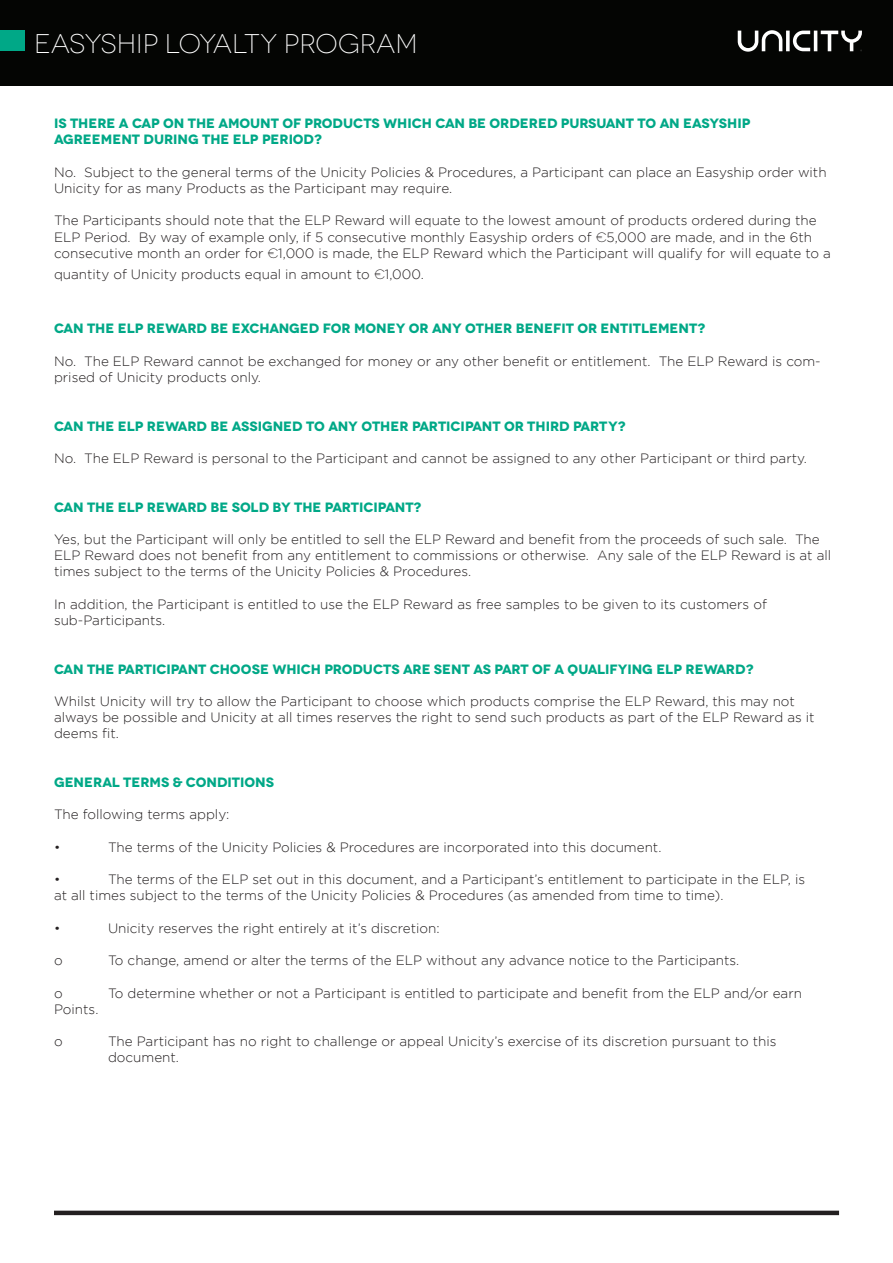
<style>
.page{position:relative;width:893px;height:1263px;background:#fff}
.page>*{position:absolute;margin:0;border:0;box-sizing:border-box;transform-origin:0 0}
.t1{font:300 27px "Novecentowide";letter-spacing:-.005em;color:#fff}
.t2{font:300 13.5px/16.2px "Gotham";color:#231f20}
.t3{font:700 13.5px "Novecentowide";color:#00a887}
.s1{font-family:"Novecentowide"}
</style>
<div class="page">
<div style="left:0;top:0;width:893px;height:86px;background:#040503"></div>
<svg style="left:738px;top:30px;width:124px;height:22px"></svg>
<hr style="left:54px;top:1211px;width:785px;height:4px;background:#231f20">
<div style="left:0;top:30px;width:24px;height:21px;background:#00a887"></div>
<p class="t1" style="left:34px;top:28px;width:385px">EASYSHIP LOYALTY PROGRAM</p>
<p class="t3" style="left:54px;top:115px;width:698px">IS THERE A CAP ON THE AMOUNT OF PRODUCTS WHICH CAN BE ORDERED PURSUANT TO AN EASYSHIP</p>
<p class="t3" style="left:54px;top:131px;width:270px">AGREEMENT DURING THE ELP PERIOD?</p>
<p class="t2" style="left:54px;top:164px;width:774px">No. Subject to the general terms of the Unicity Policies &amp; Procedures, a Participant can place an Easyship order with<br>Unicity for as many Products as the Participant may require.</p>
<p class="t2" style="left:54px;top:212px;width:778px">The Participants should note that the ELP Reward will equate to the lowest amount of products ordered during the<br>ELP Period. By way of example only, if 5 consecutive monthly Easyship orders of <span class="s1">€</span>5,000 are made, and in the 6th consecutive month an order for <span class="s1">€</span>1,000 is made, the ELP Reward which the Participant will qualify for will equate to a</p>
<p class="t2" style="left:54px;top:266px;width:371px">quantity of Unicity products equal in amount to <span class="s1">€</span>1,000.</p>
<p class="t3" style="left:54px;top:320px;width:653px">CAN THE ELP REWARD BE EXCHANGED FOR MONEY OR ANY OTHER BENEFIT OR ENTITLEMENT?</p>
<p class="t2" style="left:54px;top:353px;width:768px">No. The ELP Reward cannot be exchanged for money or any other benefit or entitlement. The ELP Reward is com&shy;prised of Unicity products only.</p>
<p class="t3" style="left:54px;top:417px;width:573px">CAN THE ELP REWARD BE ASSIGNED TO ANY OTHER PARTICIPANT OR THIRD PARTY?</p>
<p class="t2" style="left:54px;top:450px;width:754px">No. The ELP Reward is personal to the Participant and cannot be assigned to any other Participant or third party.</p>
<p class="t3" style="left:54px;top:498px;width:369px">CAN THE ELP REWARD BE SOLD BY THE PARTICIPANT?</p>
<p class="t2" style="left:54px;top:531px;width:779px">Yes, but the Participant will only be entitled to sell the ELP Reward and benefit from the proceeds of such sale. The<br>ELP Reward does not benefit from any entitlement to commissions or otherwise. Any sale of the ELP Reward is at all times subject to the terms of the Unicity Policies &amp; Procedures.</p>
<p class="t2" style="left:54px;top:596px;width:714px">In addition, the Participant is entitled to use the ELP Reward as free samples to be given to its customers of</p>
<p class="t2" style="left:54px;top:612px;width:113px">sub-Participants.</p>
<p class="t3" style="left:54px;top:660px;width:701px">CAN THE PARTICIPANT CHOOSE WHICH PRODUCTS ARE SENT AS PART OF A QUALIFYING ELP REWARD?</p>
<p class="t2" style="left:54px;top:693px;width:762px">Whilst Unicity will try to allow the Participant to choose which products comprise the ELP Reward, this may not always be possible and Unicity at all times reserves the right to send such products as part of the ELP Reward as it deems fit.</p>
<p class="t3" style="left:54px;top:774px;width:221px">GENERAL TERMS &amp; CONDITIONS</p>
<p class="t2" style="left:54px;top:806px;width:177px">The following terms apply:</p>
<p class="t2" style="left:54px;top:839px;width:8px">•</p>
<p class="t2" style="left:108px;top:839px;width:555px">The terms of the Unicity Policies &amp; Procedures are incorporated into this document.</p>
<p class="t2" style="left:54px;top:871px;width:8px">•</p>
<p class="t2" style="left:54px;top:871px;width:753px;text-indent:54px">The terms of the ELP set out in this document, and a Participant’s entitlement to participate in the ELP, is at all times subject to the terms of the Unicity Policies &amp; Procedures (as amended from time to time).</p>
<p class="t2" style="left:54px;top:920px;width:8px">•</p>
<p class="t2" style="left:108px;top:920px;width:333px">Unicity reserves the right entirely at it’s discretion:</p>
<p class="t2" style="left:54px;top:952px;width:10px">o</p>
<p class="t2" style="left:108px;top:952px;width:633px">To change, amend or alter the terms of the ELP without any advance notice to the Participants.</p>
<p class="t2" style="left:54px;top:984px;width:10px">o</p>
<p class="t2" style="left:108px;top:984px;width:695px">To determine whether or not a Participant is entitled to participate and benefit from the ELP and/or earn</p>
<p class="t2" style="left:54px;top:1001px;width:46px">Points.</p>
<p class="t2" style="left:54px;top:1033px;width:10px">o</p>
<p class="t2" style="left:108px;top:1033px;width:670px">The Participant has no right to challenge or appeal Unicity’s exercise of its discretion pursuant to this</p>
<p class="t2" style="left:108px;top:1049px;width:73px">document.</p>
</div>
